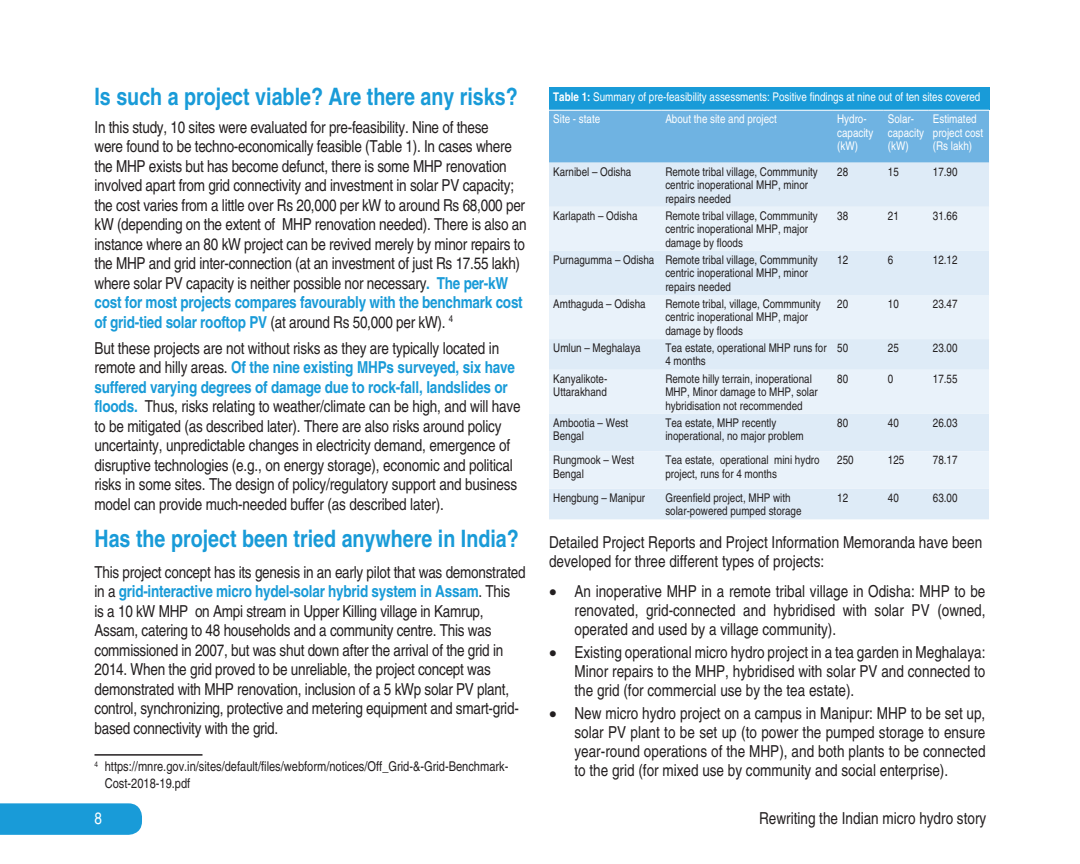
<style>
.page{position:relative;width:1080px;height:864px;background:#fff}
.page>*{position:absolute;margin:0;border:0;box-sizing:border-box;transform-origin:0 0}
.t1{font:700 24px "Helvetica Narrow OTF";color:#199bd8}
.t2{font:16.5px/19.5px "Helvetica Narrow OTF";letter-spacing:-.015em;color:#231f20}
.t3{font:16.5px "Helvetica Narrow OTF";color:#fff}
.t4{font:13.5px/16.5px "Helvetica Narrow OTF";color:#231f20}
.t5{font:12px/13.5px "Helvetica Narrow OTF";color:#231f20}
.t6{font:12px/13.5px "Helvetica Narrow OTF";color:#fff}
.s1{font-weight:700;color:#199bd8}
.s2{font-weight:700}
</style>
<div class="page">
<svg style="left:0;top:803px;width:142px;height:32px;background:#209ed9"></svg>
<hr style="left:94px;top:754px;width:108px;height:2px;background:#231f20">
<div style="left:549px;top:88px;width:440px;height:22px;background:#199bd8"></div>
<div style="left:549px;top:111px;width:440px;height:52px;background:#6fb3e2"></div>
<div style="left:549px;top:163px;width:440px;height:356px;background:#deebf7"></div>
<svg style="left:549px;top:207px;width:440px;height:282px;background:#e4eff8"></svg>
<h1 class="t1" style="left:94px;top:82px;width:425px">Is such a project viable? Are there any risks?</h1>
<p class="t2" style="left:94px;top:117px;width:434px">In this study, 10 sites were evaluated for pre-feasibility. Nine of these<br>were found to be techno-economically feasible (Table 1). In cases where the MHP exists but has become defunct, there is some MHP renovation involved apart from grid connectivity and investment in solar PV capacity; the cost varies from a little over Rs 20,000 per kW to around Rs 68,000 per kW (depending on the extent of MHP renovation needed). There is also an instance where an 80 kW project can be revived merely by minor repairs to the MHP and grid inter-connection (at an investment of just Rs 17.55 lakh) where solar PV capacity is neither possible nor necessary<span class="s1">. The per-kW cost for most projects compares favourably with the benchmark cost of grid-tied solar rooftop PV</span> (at around Rs 50,000 per kW). <sup>4</sup></p>
<p class="t2" style="left:94px;top:338px;width:428px">But these projects are not without risks as they are typically located in remote and hilly areas. <span class="s1">Of the nine existing MHPs surveyed, six have suffered varying degrees of damage due to rock-fall, landslides or floods.</span> Thus, risks relating to weather/climate can be high, and will have to be mitigated (as described later). There are also risks around policy uncertainty, unpredictable changes in electricity demand, emergence of disruptive technologies (e.g., on energy storage), economic and political risks in some sites. The design of policy/regulatory support and business model can provide much-needed buffer (as described later).</p>
<h1 class="t1" style="left:94px;top:524px;width:426px">Has the project been tried anywhere in India?</h1>
<p class="t2" style="left:94px;top:562px;width:433px">This project concept has its genesis in an early pilot that was demonstrated in a <span class="s1">grid-interactive micro hydel-solar hybrid system in Assam</span>. This<br>is a 10 kW MHP on Ampi stream in Upper Killing village in Kamrup, Assam, catering to 48 households and a community centre. This was commissioned in 2007, but was shut down after the arrival of the grid in 2014. When the grid proved to be unreliable, the project concept was demonstrated with MHP renovation, inclusion of a 5 kWp solar PV plant, control, synchronizing, protective and metering equipment and smart-grid&shy;based connectivity with the grid.</p>
<p class="t4" style="left:105px;top:758px;width:405px;text-indent:-10px"><sup>4</sup> https://mnre.gov.in/sites/default/files/webform/notices/Off_Grid-&amp;-Grid-Benchmark-<br>Cost-2018-19.pdf</p>
<p class="t6" style="left:553px;top:85px;width:429px;line-height:22.5px"><span class="s2">Table 1:</span> Summary of pre-feasibility assessments: Positive findings at nine out of ten sites covered<br>Site - state</p>
<p class="t6" style="left:665px;top:112px;width:113px">About the site and project</p>
<p class="t6" style="left:837px;top:112px;width:38px">Hydro&shy;capacity (kW)</p>
<p class="t6" style="left:888px;top:112px;width:38px">Solar&shy;capacity (kW)</p>
<p class="t6" style="left:933px;top:112px;width:52px">Estimated project cost (Rs lakh)</p>
<p class="t5" style="left:553px;top:165px;width:80px">Karnibel – Odisha</p>
<p class="t5" style="left:665px;top:165px;width:154px">Remote tribal village, Commmunity centric inoperational MHP, minor repairs needed</p>
<p class="t5" style="left:837px;top:165px;width:12px">28</p>
<p class="t5" style="left:888px;top:165px;width:12px">15</p>
<p class="t5" style="left:933px;top:165px;width:26px">17.90</p>
<p class="t5" style="left:553px;top:209px;width:86px">Karlapath – Odisha</p>
<p class="t5" style="left:665px;top:209px;width:154px">Remote tribal village, Commmunity centric inoperational MHP, major damage by floods</p>
<p class="t5" style="left:837px;top:209px;width:12px">38</p>
<p class="t5" style="left:888px;top:209px;width:12px">21</p>
<p class="t5" style="left:933px;top:209px;width:26px">31.66</p>
<p class="t5" style="left:665px;top:253px;width:154px;text-indent:-112px">Purnagumma – Odisha Remote tribal village, Commmunity centric inoperational MHP, minor repairs needed</p>
<p class="t5" style="left:837px;top:253px;width:12px">12</p>
<p class="t5" style="left:888px;top:253px;width:7px">6</p>
<p class="t5" style="left:933px;top:253px;width:26px">12.12</p>
<p class="t5" style="left:553px;top:297px;width:94px">Amthaguda – Odisha</p>
<p class="t5" style="left:665px;top:297px;width:157px">Remote tribal, village, Commmunity centric inoperational MHP, major damage by floods</p>
<p class="t5" style="left:837px;top:297px;width:12px">20</p>
<p class="t5" style="left:888px;top:297px;width:12px">10</p>
<p class="t5" style="left:933px;top:297px;width:26px">23.47</p>
<p class="t5" style="left:553px;top:341px;width:89px">Umlun – Meghalaya</p>
<p class="t5" style="left:665px;top:341px;width:163px">Tea estate, operational MHP runs for<br>4 months</p>
<p class="t5" style="left:837px;top:341px;width:12px">50</p>
<p class="t5" style="left:888px;top:341px;width:12px">25</p>
<p class="t5" style="left:933px;top:341px;width:26px">23.00</p>
<p class="t5" style="left:553px;top:372px;width:56px">Kanyalikote-<br>Uttarakhand</p>
<p class="t5" style="left:665px;top:372px;width:154px">Remote hilly terrain, inoperational<br>MHP, Minor damage to MHP, solar hybridisation not recommended</p>
<p class="t5" style="left:837px;top:372px;width:12px">80</p>
<p class="t5" style="left:888px;top:372px;width:7px">0</p>
<p class="t5" style="left:933px;top:372px;width:26px">17.55</p>
<p class="t5" style="left:553px;top:416px;width:76px">Ambootia – West<br>Bengal</p>
<p class="t5" style="left:665px;top:416px;width:140px">Tea estate, MHP recently inoperational, no major problem</p>
<p class="t5" style="left:837px;top:416px;width:12px">80</p>
<p class="t5" style="left:888px;top:416px;width:12px">40</p>
<p class="t5" style="left:933px;top:416px;width:26px">26.03</p>
<p class="t5" style="left:553px;top:453px;width:82px">Rungmook – West<br>Bengal</p>
<p class="t5" style="left:665px;top:453px;width:156px">Tea estate, operational mini hydro project, runs for 4 months</p>
<p class="t5" style="left:837px;top:453px;width:18px">250</p>
<p class="t5" style="left:888px;top:453px;width:18px">125</p>
<p class="t5" style="left:933px;top:453px;width:26px">78.17</p>
<p class="t5" style="left:553px;top:491px;width:93px">Hengbung – Manipur</p>
<p class="t5" style="left:665px;top:491px;width:138px">Greenfield project, MHP with solar-powered pumped storage</p>
<p class="t5" style="left:837px;top:491px;width:12px">12</p>
<p class="t5" style="left:888px;top:491px;width:12px">40</p>
<p class="t5" style="left:933px;top:491px;width:26px">63.00</p>
<p class="t2" style="left:549px;top:532px;width:435px">Detailed Project Reports and Project Information Memoranda have been developed for three different types of projects:</p>
<p class="t2" style="left:575px;top:582px;width:413px;line-height:19px;text-align:justify;text-indent:-26px">• An inoperative MHP in a remote tribal village in Odisha: MHP to be renovated, grid-connected and hybridised with solar PV (owned, operated and used by a village community).</p>
<p class="t2" style="left:575px;top:643px;width:412px;line-height:19px;text-align:justify;text-indent:-26px">• Existing operational micro hydro project in a tea garden in Meghalaya:<br>Minor repairs to the MHP, hybridised with solar PV and connected to the grid (for commercial use by the tea estate).</p>
<p class="t2" style="left:575px;top:704px;width:413px;line-height:19px;text-align:justify;text-indent:-26px">• New micro hydro project on a campus in Manipur: MHP to be set up, solar PV plant to be set up (to power the pumped storage to ensure year-round operations of the MHP), and both plants to be connected to the grid (for mixed use by community and social enterprise).</p>
<p class="t3" style="left:95px;top:809px;width:9px">8</p>
<p class="t2" style="left:759px;top:809px;width:229px">Rewriting the Indian micro hydro story</p>
</div>
